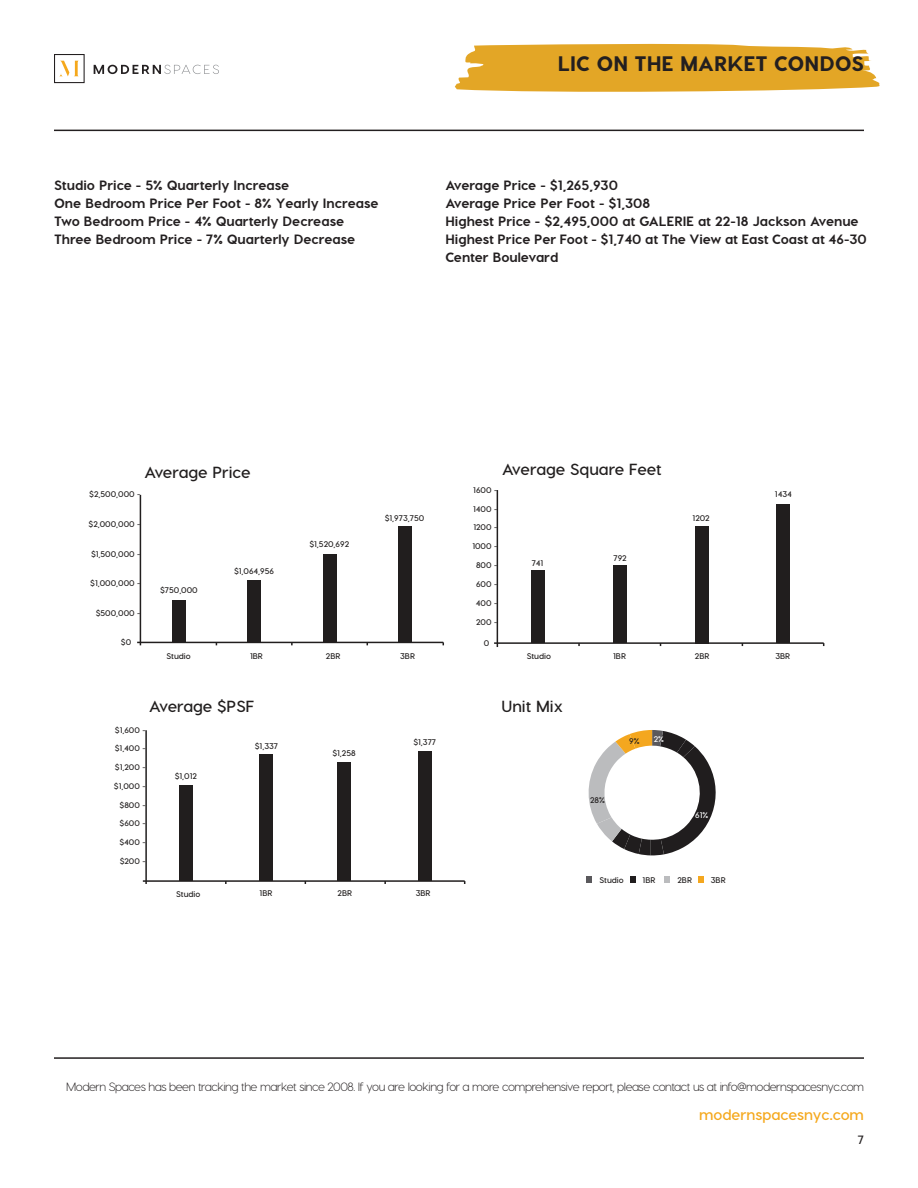
<style>
.page{position:relative;width:918px;height:1188px;background:#fff}
.page>*{position:absolute;margin:0;border:0;box-sizing:border-box;transform-origin:0 0}
.t1{font:800 21px "Visby CF";color:#231f20}
.t2{font:700 16.05px "Visby CF";color:#211e1e}
.t3{font:700 15px "Visby CF";color:#f5a81c}
.t4{font:800 13.5px/18px "Visby CF";color:#231f20}
.t5{font:300 12px "Visby CF";letter-spacing:-.04em;color:#231f20}
.t6{font:700 12px "Visby CF";color:#231f20}
.t7{font:700 8.25px "Visby CF";color:#211e1e}
.t8{font:700 8.25px "Visby CF";color:#fff}
.t9{font:700 8.1px "Visby CF";color:#211e1e}
</style>
<div class="page">
<svg style="left:455px;top:43px;width:425px;height:49px;background:#e6b141"></svg>
<div style="left:54px;top:54px;width:31px;height:29px;border:1px solid #231f20"></div>
<svg style="left:60px;top:61px;width:18px;height:15px"></svg>
<svg style="left:94px;top:65px;width:125px;height:9px"></svg>
<hr style="left:54px;top:130px;width:810px;height:1px;background:#231f20">
<hr style="left:54px;top:1057px;width:810px;height:2px;background:#231f20">
<div style="left:172px;top:600px;width:14px;height:42px;background:#211e1e"></div>
<div style="left:248px;top:580px;width:13px;height:62px;background:#211e1e"></div>
<div style="left:323px;top:554px;width:13px;height:88px;background:#211e1e"></div>
<div style="left:399px;top:526px;width:13px;height:116px;background:#211e1e"></div>
<hr style="left:140px;top:495px;width:1px;height:150px;background:#211e1e">
<hr style="left:137px;top:642px;width:306px;height:1px;background:#211e1e">
<svg style="left:588px;top:730px;width:128px;height:126px"></svg>
<div style="left:586px;top:876px;width:6px;height:7px;background:#5a595c"></div>
<div style="left:630px;top:876px;width:6px;height:7px;background:#201d1e"></div>
<div style="left:664px;top:876px;width:6px;height:7px;background:#bbbcbe"></div>
<div style="left:698px;top:876px;width:6px;height:7px;background:#f4a71f"></div>
<div style="left:179px;top:786px;width:13px;height:95px;background:#211e1e"></div>
<div style="left:259px;top:755px;width:14px;height:126px;background:#211e1e"></div>
<div style="left:338px;top:763px;width:13px;height:118px;background:#211e1e"></div>
<div style="left:418px;top:751px;width:14px;height:130px;background:#211e1e"></div>
<hr style="left:145px;top:730px;width:2px;height:154px;background:#211e1e">
<hr style="left:143px;top:880px;width:322px;height:2px;background:#211e1e">
<div style="left:532px;top:571px;width:13px;height:72px;background:#211e1e"></div>
<div style="left:613px;top:566px;width:13px;height:77px;background:#211e1e"></div>
<div style="left:695px;top:526px;width:13px;height:117px;background:#211e1e"></div>
<div style="left:776px;top:504px;width:14px;height:139px;background:#211e1e"></div>
<hr style="left:494px;top:642px;width:330px;height:2px;background:#211e1e">
<hr style="left:497px;top:490px;width:1px;height:157px;background:#211e1e">
<p class="t1" style="left:558px;top:50px;width:308px">LIC ON THE MARKET CONDOS</p>
<p class="t4" style="left:54px;top:176px;width:326px">Studio Price - 5% Quarterly Increase<br>One Bedroom Price Per Foot - 8% Yearly Increase Two Bedroom Price - 4% Quarterly Decrease Three Bedroom Price - 7% Quarterly Decrease</p>
<p class="t4" style="left:446px;top:176px;width:174px">Average Price - $1,265,930</p>
<p class="t4" style="left:446px;top:194px;width:206px">Average Price Per Foot - $1,308</p>
<p class="t4" style="left:446px;top:212px;width:415px">Highest Price - $2,495,000 at GALERIE at 22-18 Jackson Avenue</p>
<p class="t4" style="left:446px;top:230px;width:423px">Highest Price Per Foot - $1,740 at The View at East Coast at 46-30<br>Center Boulevard</p>
<p class="t2" style="left:145px;top:462px;width:108px">Average Price</p>
<p class="t7" style="left:89px;top:489px;width:53px">$2,500,000 -</p>
<p class="t7" style="left:89px;top:519px;width:53px">$2,000,000 -</p>
<p class="t7" style="left:91px;top:549px;width:51px">$1,500,000 -</p>
<p class="t7" style="left:90px;top:578px;width:52px">$1,000,000 -</p>
<p class="t7" style="left:96px;top:608px;width:46px">$500,000 -</p>
<p class="t7" style="left:121px;top:637px;width:12px">$0</p>
<p class="t7" style="left:160px;top:585px;width:39px">$750,000</p>
<p class="t7" style="left:234px;top:566px;width:41px">$1,064,956</p>
<p class="t7" style="left:309px;top:539px;width:41px">$1,520,692</p>
<p class="t7" style="left:385px;top:513px;width:41px">$1,973,750</p>
<p class="t7" style="left:166px;top:651px;width:26px">Studio</p>
<p class="t7" style="left:250px;top:651px;width:14px">1BR</p>
<p class="t7" style="left:326px;top:651px;width:16px">2BR</p>
<p class="t7" style="left:400px;top:651px;width:16px">3BR</p>
<p class="t2" style="left:149px;top:696px;width:107px">Average $PSF</p>
<p class="t9" style="left:115px;top:725px;width:32px">$1,600 -</p>
<p class="t9" style="left:115px;top:744px;width:32px">$1,400 -</p>
<p class="t9" style="left:115px;top:762px;width:32px">$1,200 -</p>
<p class="t9" style="left:114px;top:781px;width:33px">$1,000 -</p>
<p class="t9" style="left:120px;top:800px;width:28px">$800 -</p>
<p class="t9" style="left:120px;top:818px;width:28px">$600 -</p>
<p class="t9" style="left:120px;top:837px;width:28px">$400 -</p>
<p class="t9" style="left:120px;top:856px;width:27px">$200 -</p>
<p class="t7" style="left:175px;top:771px;width:24px">$1,012</p>
<p class="t7" style="left:255px;top:741px;width:25px">$1,337</p>
<p class="t7" style="left:332px;top:748px;width:25px">$1,258</p>
<p class="t7" style="left:413px;top:737px;width:24px">$1,377</p>
<p class="t7" style="left:176px;top:888px;width:26px">Studio</p>
<p class="t7" style="left:260px;top:888px;width:14px">1BR</p>
<p class="t7" style="left:338px;top:888px;width:16px">2BR</p>
<p class="t7" style="left:416px;top:888px;width:16px">3BR</p>
<p class="t2" style="left:502px;top:459px;width:161px">Average Square Feet</p>
<p class="t7" style="left:473px;top:485px;width:26px">1600 -</p>
<p class="t7" style="left:473px;top:504px;width:26px">1400 -</p>
<p class="t7" style="left:473px;top:522px;width:25px">1200 -</p>
<p class="t7" style="left:472px;top:541px;width:26px">1000 -</p>
<p class="t7" style="left:476px;top:560px;width:23px">800 -</p>
<p class="t7" style="left:476px;top:579px;width:23px">600 -</p>
<p class="t7" style="left:476px;top:598px;width:23px">400 -</p>
<p class="t7" style="left:476px;top:617px;width:23px">200 -</p>
<p class="t7" style="left:484px;top:638px;width:7px">0</p>
<p class="t7" style="left:532px;top:558px;width:13px">741</p>
<p class="t7" style="left:613px;top:553px;width:15px">792</p>
<p class="t7" style="left:693px;top:513px;width:19px">1202</p>
<p class="t7" style="left:775px;top:489px;width:18px">1434</p>
<p class="t7" style="left:527px;top:651px;width:26px">Studio</p>
<p class="t2" style="left:501px;top:696px;width:63px">Unit Mix</p>
<p class="t7" style="left:613px;top:651px;width:14px">1BR</p>
<p class="t7" style="left:695px;top:651px;width:16px">2BR</p>
<p class="t7" style="left:775px;top:651px;width:16px">3BR</p>
<p class="t7" style="left:590px;top:795px;width:16px">28%</p>
<p class="t7" style="left:629px;top:736px;width:12px">9%</p>
<p class="t8" style="left:654px;top:734px;width:12px">2%</p>
<p class="t8" style="left:695px;top:810px;width:15px">61%</p>
<p class="t7" style="left:599px;top:875px;width:26px">Studio</p>
<p class="t7" style="left:643px;top:875px;width:14px">1BR</p>
<p class="t7" style="left:677px;top:875px;width:16px">2BR</p>
<p class="t7" style="left:711px;top:875px;width:16px">3BR</p>
<p class="t5" style="left:66px;top:1080px;width:799px">Modern Spaces has been tracking the market since 2008. If you are looking for a more comprehensive report, please contact us at info@modernspacesnyc.com</p>
<p class="t3" style="left:699px;top:1105px;width:166px">modernspacesnyc.com</p>
<p class="t6" style="left:858px;top:1132px;width:8px">7</p>
</div>
